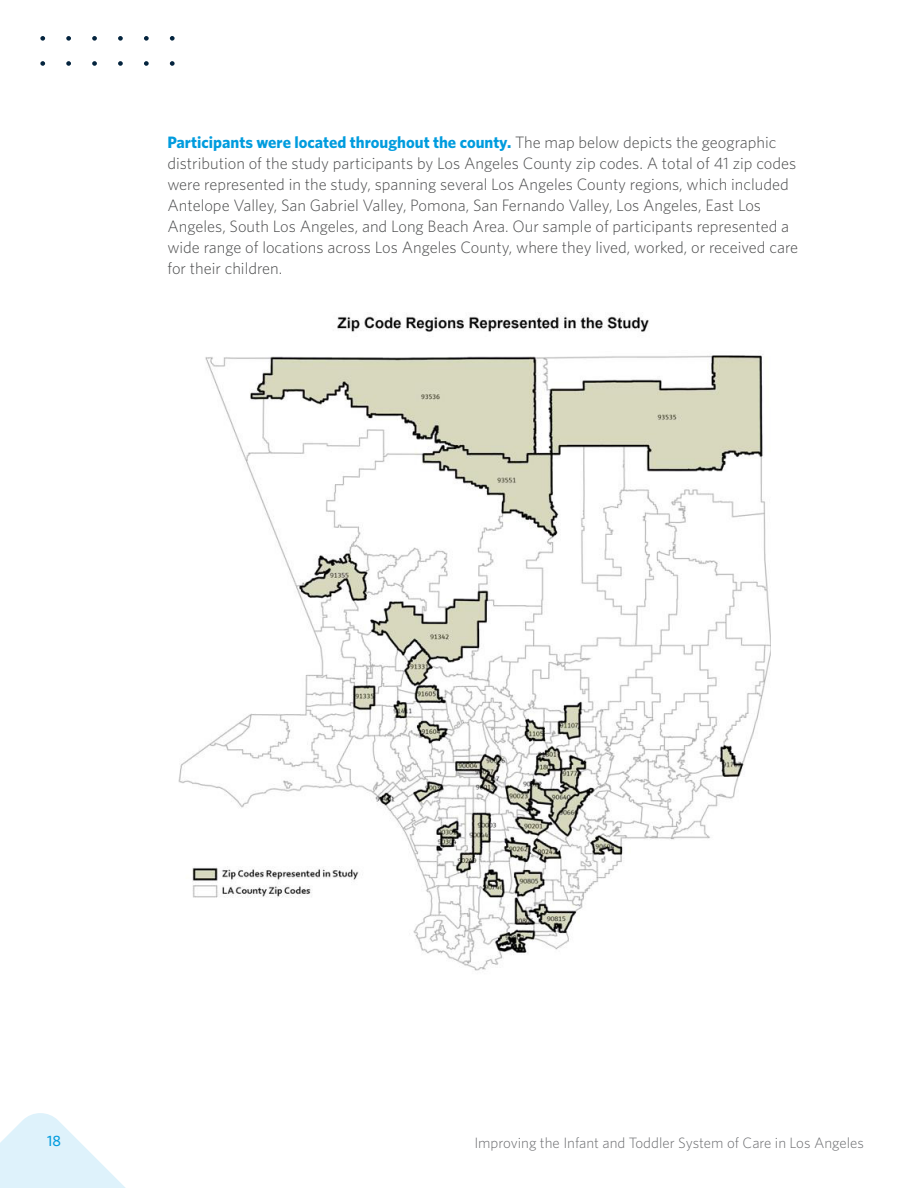
<style>
.page{position:relative;width:918px;height:1188px;background:#fff}
.page>*{position:absolute;margin:0;border:0;box-sizing:border-box;transform-origin:0 0}
.t1{font:300 16.5px/21px "Whitney";color:#4b4c4d}
.t2{font:300 15px "Whitney";color:#6c6d70}
.t3{font:500 15px "Whitney Pro";color:#019cde}
.s1{font-weight:700;color:#019cde}
</style>
<div class="page">
<svg style="left:0;top:1113px;width:126px;height:75px"></svg>
<svg style="left:170px;top:36px;width:5px;height:5px"></svg>
<svg style="left:170px;top:61px;width:5px;height:5px"></svg>
<svg style="left:144px;top:36px;width:5px;height:5px"></svg>
<svg style="left:144px;top:61px;width:5px;height:5px"></svg>
<svg style="left:118px;top:36px;width:5px;height:5px"></svg>
<svg style="left:118px;top:61px;width:5px;height:5px"></svg>
<svg style="left:92px;top:36px;width:5px;height:5px"></svg>
<svg style="left:92px;top:61px;width:5px;height:5px"></svg>
<svg style="left:66px;top:36px;width:5px;height:5px"></svg>
<svg style="left:66px;top:61px;width:5px;height:5px"></svg>
<svg style="left:40px;top:36px;width:5px;height:5px"></svg>
<svg style="left:40px;top:61px;width:5px;height:5px"></svg>
<img style="left:178px;top:315px;width:593px;height:656px">
<p class="t1" style="left:167px;top:131px;width:632px"><span class="s1">Participants were located throughout the county.</span> The map below depicts the geographic distribution of the study participants by Los Angeles County zip codes. A total of 41 zip codes were represented in the study, spanning several Los Angeles County regions, which included Antelope Valley, San Gabriel Valley, Pomona, San Fernando Valley, Los Angeles, East Los Angeles, South Los Angeles, and Long Beach Area. Our sample of participants represented a wide range of locations across Los Angeles County, where they lived, worked, or received care for their children.</p>
<p class="t3" style="left:47px;top:1131px;width:15px">18</p>
<p class="t2" style="left:474px;top:1134px;width:391px">Improving the Infant and Toddler System of Care in Los Angeles</p>
</div>
